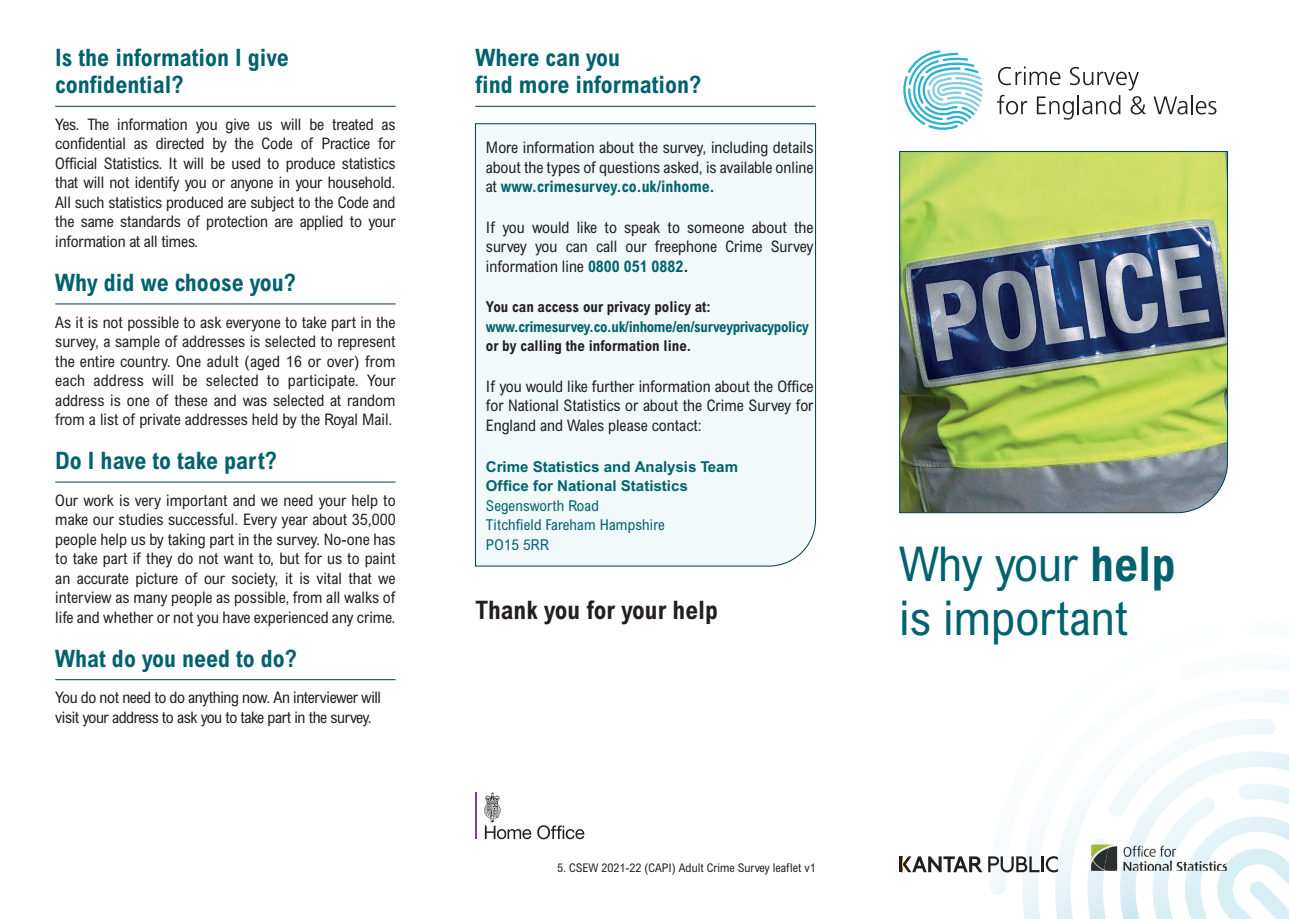
<style>
.page{position:relative;width:1289px;height:919px;background:#fff}
.page>*{position:absolute;margin:0;border:0;box-sizing:border-box;transform-origin:0 0}
.t1{font:condensed 48px/54px "Arial";color:#00626e}
.t2{font:700 condensed 25.5px "Arial";color:#231f20}
.t3{font:700 condensed 24px/27px "Arial";color:#00626e}
.t4{font:condensed 15.9px/19.5px "Arial";color:#231f20;text-align:justify}
.t5{font:condensed 15.9px/19.5px "Arial";letter-spacing:-.025em;color:#231f20}
.t6{font:700 condensed 15px "Arial";color:#231f20}
.t7{font:700 15px/19.5px "Arial";color:#00626e}
.t8{font:700 condensed 15px "Arial";letter-spacing:-.025em;color:#00626e}
.t9{font:condensed 15px/19.5px "Arial";letter-spacing:.01em;color:#00626e}
.t10{font:condensed 12px "Arial";color:#231f20}
.s1{font-weight:700;color:#00626e}
.s2{font-weight:700}
</style>
<div class="page">
<svg style="left:903px;top:50px;width:79px;height:80px"></svg>
<svg style="left:997px;top:66px;width:148px;height:54px"></svg>
<svg style="left:1153px;top:95px;width:63px;height:19px"></svg>
<img style="left:899px;top:151px;width:329px;height:362px">
<hr style="left:475px;top:792px;width:2px;height:46px;background:#7e4098">
<svg style="left:537px;top:825px;width:47px;height:14px"></svg>
<svg style="left:484px;top:792px;width:47px;height:47px"></svg>
<svg style="left:901px;top:856px;width:81px;height:16px"></svg>
<hr style="left:898px;top:856px;width:3px;height:16px;background:#231f20">
<svg style="left:988px;top:689px;width:300px;height:229px"></svg>
<img style="left:1187px;top:844px;width:34px;height:26px">
<img style="left:1153px;top:844px;width:26px;height:26px">
<img style="left:1121px;top:844px;width:22px;height:26px">
<img style="left:1091px;top:844px;width:17px;height:26px">
<hr style="left:55px;top:106px;width:340px;height:1px;background:#003c4b">
<hr style="left:55px;top:303px;width:340px;height:1px;background:#003c4b">
<hr style="left:55px;top:482px;width:340px;height:1px;background:#003c4b">
<hr style="left:55px;top:679px;width:340px;height:1px;background:#003c4b">
<hr style="left:475px;top:106px;width:340px;height:1px;background:#003c4b">
<div style="left:475px;top:123px;width:340px;height:443px;background:#f1f9fb"></div>
<h3 class="t3" style="left:55px;top:44px;width:235px">Is the information I give confidential?</h3>
<p class="t4" style="left:55px;top:114px;width:342px">Yes. The information you give us will be treated as confidential as directed by the Code of Practice for Official Statistics. It will be used to produce statistics that will not identify you or anyone in your household.<br>All such statistics produced are subject to the Code and the same standards of protection are applied to your information at all times.</p>
<h3 class="t3" style="left:55px;top:269px;width:242px">Why did we choose you?</h3>
<p class="t4" style="left:55px;top:312px;width:342px">As it is not possible to ask everyone to take part in the survey, a sample of addresses is selected to represent the entire country. One adult (aged 16 or over) from each address will be selected to participate. Your address is one of these and was selected at random from a list of private addresses held by the Royal Mail.</p>
<h3 class="t3" style="left:55px;top:447px;width:223px">Do I have to take part?</h3>
<p class="t4" style="left:55px;top:490px;width:342px">Our work is very important and we need your help to make our studies successful. Every year about 35,000 people help us by taking part in the survey. No-one has to take part if they do not want to, but for us to paint an accurate picture of our society, it is vital that we interview as many people as possible, from all walks of life and whether or not you have experienced any crime.</p>
<h3 class="t3" style="left:55px;top:644px;width:243px">What do you need to do?</h3>
<p class="t5" style="left:55px;top:687px;width:327px">You do not need to do anything now. An interviewer will visit your address to ask you to take part in the survey.</p>
<h3 class="t3" style="left:475px;top:44px;width:227px">Where can you<br>find more information?</h3>
<p class="t4" style="left:486px;top:138px;width:329px">More information about the survey, including details about the types of questions asked, is available online at <span class="s1">www.crimesurvey.co.uk/inhome.</span></p>
<p class="t4" style="left:486px;top:217px;width:329px">If you would like to speak to someone about the survey you can call our freephone Crime Survey information line <span class="s1">0800 051 0882</span><span class="s2">.</span></p>
<p class="t6" style="left:486px;top:298px;width:226px">You can access our privacy policy at:</p>
<p class="t8" style="left:486px;top:318px;width:324px">www.crimesurvey.co.uk/inhome/en/surveyprivacypolicy</p>
<p class="t6" style="left:486px;top:337px;width:207px">or by calling the information line.</p>
<p class="t4" style="left:486px;top:376px;width:329px">If you would like further information about the Office for National Statistics or about the Crime Survey for England and Wales please contact:</p>
<p class="t7" style="left:486px;top:456px;width:253px">Crime Statistics and Analysis Team<br>Office for National Statistics</p>
<p class="t9" style="left:486px;top:495px;width:180px">Segensworth Road<br>Titchfield Fareham Hampshire<br>PO15 5RR</p>
<h2 class="t2" style="left:475px;top:595px;width:244px">Thank you for your help</h2>
<p class="t10" style="left:557px;top:860px;width:260px">5. CSEW 2021-22 (CAPI) Adult Crime Survey leaflet v1</p>
<h1 class="t1" style="left:899px;top:535px;width:278px">Why your <span class="s2">help </span>is important</h1>
</div>
